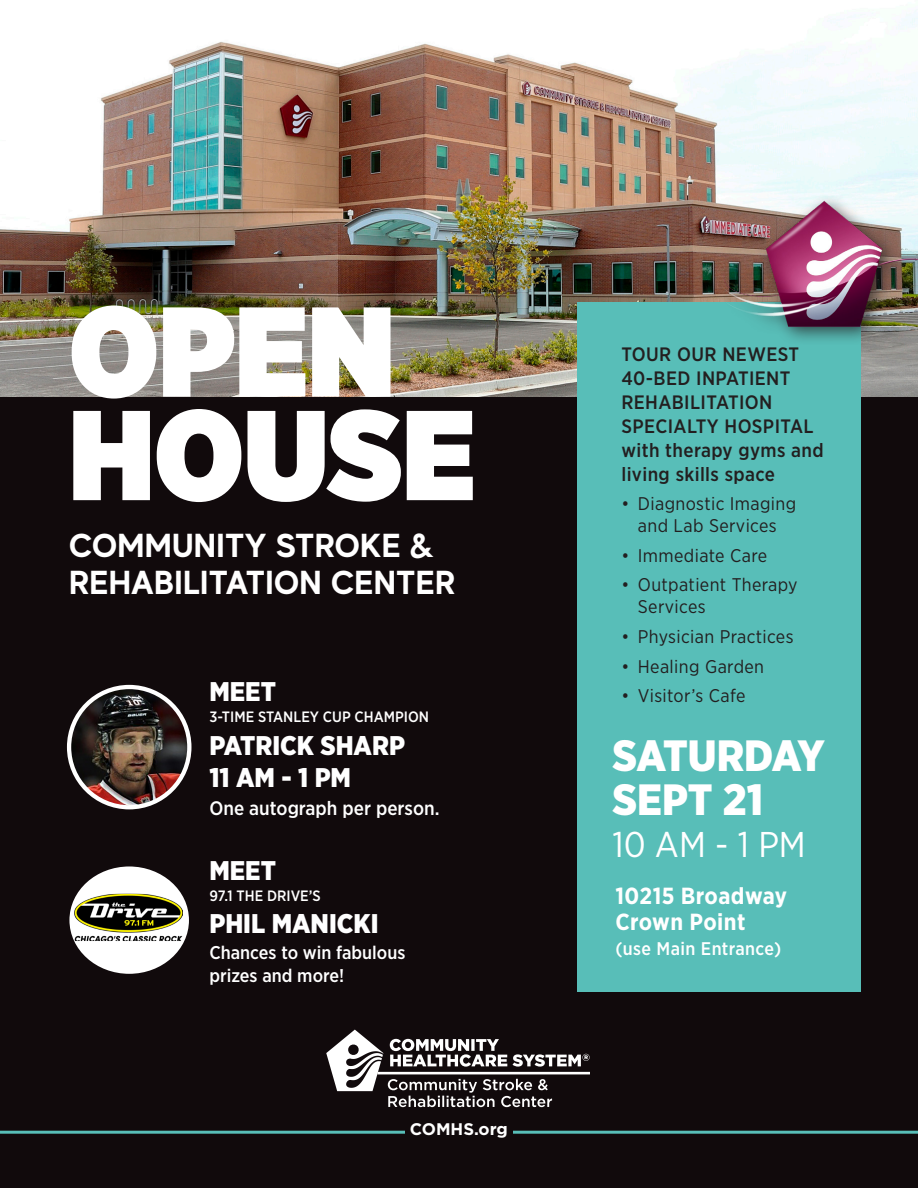
<style>
.page{position:relative;width:918px;height:1188px;background:#fff}
.page>*{position:absolute;margin:0;border:0;box-sizing:border-box;transform-origin:0 0}
.t1{font:900 127.5px "Gotham Narrow";color:#fff}
.t2{font:900 43.8px "Gotham Narrow";color:#fff}
.t3{font:35.85px "Gotham Narrow";color:#fff}
.t4{font:700 33.15px "MADE Evolve Sans";letter-spacing:.01em;color:#fff}
.t5{font:900 27px "Gotham Narrow";color:#fff}
.t6{font:700 23.25px "Gotham Narrow";letter-spacing:.02em;color:#fff}
.t7{font:500 19.5px "Gotham Narrow";color:#fff}
.t8{font:500 19.35px/24px "Gotham Narrow";letter-spacing:.02em;color:#231f20}
.t9{font:500 18.45px "Gotham Narrow";color:#fff}
.t10{font:18.3px/22px "Gotham Narrow";letter-spacing:.02em;color:#231f20;text-align:center}
.t11{font:500 18.3px "Gotham Narrow";letter-spacing:.02em;color:#fff}
.t12{font:700 16.8px "Gotham HTF";color:#fff}
.t13{font:500 15px "Gotham Narrow";color:#fff}
</style>
<div class="page">
<div style="left:0;top:300px;width:918px;height:888px;background:#110a0c"></div>
<img style="left:0;top:9px;width:918px;height:388px">
<div style="left:577px;top:302px;width:283px;height:689px;background:#58beb8"></div>
<svg style="left:326px;top:1030px;width:264px;height:77px"></svg>
<hr style="left:513px;top:1131px;width:405px;height:3px;background:#58beb8">
<hr style="left:0;top:1131px;width:405px;height:3px;background:#58beb8">
<img style="left:69px;top:687px;width:120px;height:120px;border-radius:60px">
<div style="left:67px;top:685px;width:124px;height:124px;border:4px solid #fff;border-radius:50%"></div>
<div style="left:69px;top:866px;width:120px;height:108px;background:#fff;border-radius:50%"></div>
<img style="left:74px;top:894px;width:109px;height:47px">
<img style="left:635px;top:138px;width:283px;height:293px">
<p class="t1" style="left:69px;top:265px;width:327px">OPEN</p>
<p class="t1" style="left:69px;top:369px;width:408px">HOUSE</p>
<p class="t4" style="left:69px;top:524px;width:366px">COMMUNITY STROKE &amp;</p>
<p class="t4" style="left:69px;top:561px;width:388px">REHABILITATION CENTER</p>
<p class="t5" style="left:209px;top:674px;width:68px">MEET</p>
<p class="t13" style="left:209px;top:707px;width:221px">3-TIME STANLEY CUP CHAMPION</p>
<p class="t5" style="left:209px;top:727px;width:197px">PATRICK SHARP</p>
<p class="t5" style="left:209px;top:760px;width:143px">11 AM - 1 PM</p>
<p class="t7" style="left:209px;top:796px;width:232px">One autograph per person.</p>
<p class="t5" style="left:209px;top:852px;width:68px">MEET</p>
<p class="t13" style="left:209px;top:886px;width:113px">97.1 THE DRIVE’S</p>
<p class="t5" style="left:209px;top:906px;width:171px">PHIL MANICKI</p>
<p class="t9" style="left:209px;top:941px;width:198px">Chances to win fabulous</p>
<p class="t9" style="left:209px;top:963px;width:136px">prizes and more!</p>
<p class="t12" style="left:410px;top:1119px;width:100px">COMHS.org</p>
<p class="t8" style="left:621px;top:341px;width:179px">TOUR OUR NEWEST</p>
<p class="t8" style="left:621px;top:365px;width:194px">40-BED INPATIENT<br>REHABILITATION<br>SPECIALTY HOSPITAL</p>
<p class="t8" style="left:621px;top:437px;width:204px">with therapy gyms and</p>
<p class="t8" style="left:621px;top:461px;width:155px">living skills space</p>
<p class="t10" style="left:621px;top:492px;width:176px">• Diagnostic Imaging and Lab Services</p>
<p class="t10" style="left:621px;top:544px;width:147px">• Immediate Care</p>
<p class="t10" style="left:638px;top:574px;width:161px;text-align:left;text-indent:-16px">• Outpatient Therapy<br>Services</p>
<p class="t10" style="left:621px;top:625px;width:174px">• Physician Practices</p>
<p class="t10" style="left:621px;top:655px;width:144px">• Healing Garden</p>
<p class="t10" style="left:621px;top:685px;width:126px">• Visitor’s Cafe</p>
<p class="t2" style="left:612px;top:727px;width:214px">SATURDAY</p>
<p class="t2" style="left:612px;top:771px;width:152px">SEPT 21</p>
<p class="t3" style="left:612px;top:822px;width:195px">10 AM - 1 PM</p>
<p class="t6" style="left:615px;top:881px;width:173px">10215 Broadway</p>
<p class="t6" style="left:615px;top:907px;width:132px">Crown Point</p>
<p class="t11" style="left:615px;top:937px;width:167px">(use Main Entrance)</p>
</div>
